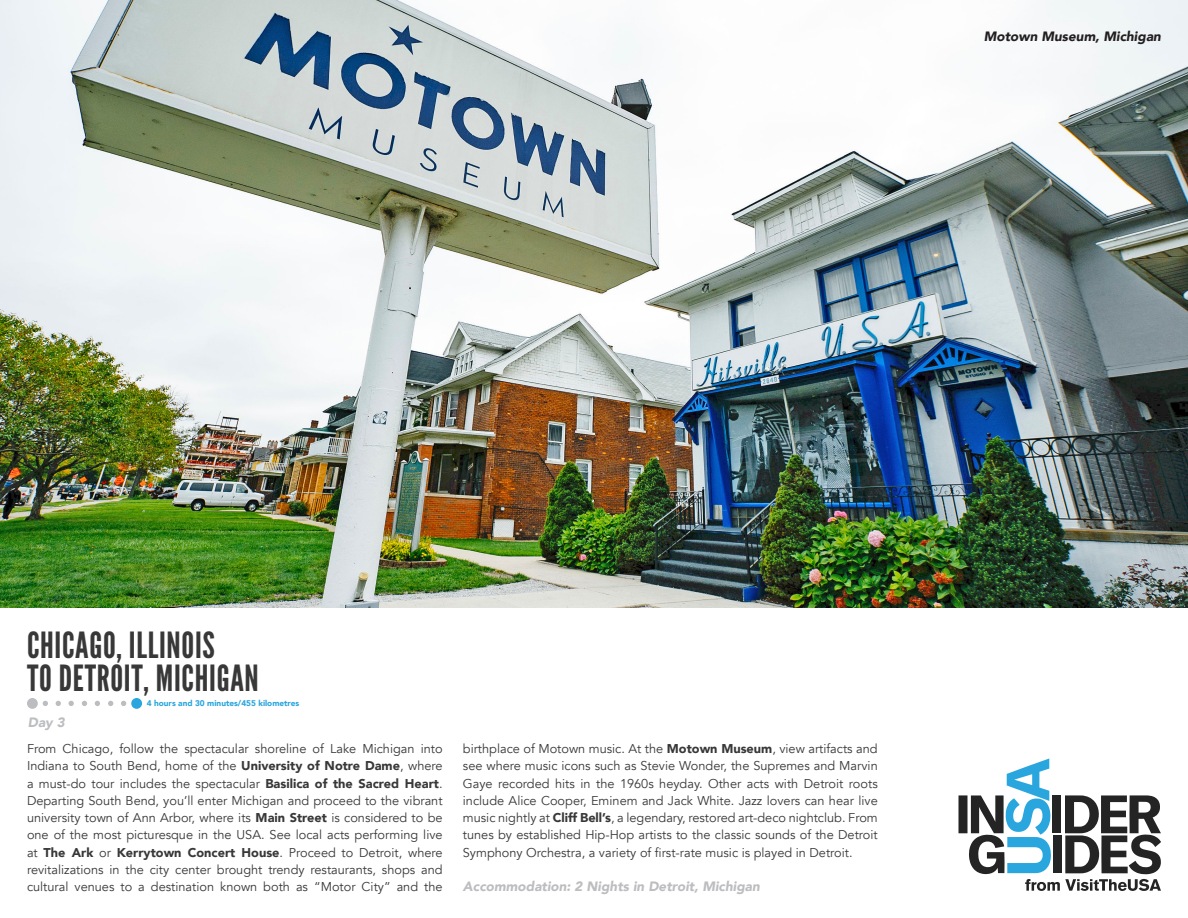
<style>
.page{position:relative;width:1188px;height:918px;background:#fff}
.page>*{position:absolute;margin:0;border:0;box-sizing:border-box;transform-origin:0 0}
.Section_Title_no_lin{font:36px "League Gothic";letter-spacing:.02em;color:#383839}
.Accommodation{font:italic 900 13.5px "Avenir";color:#bcbdc0}
.Photo_Caption{font:italic 900 13.5px "Avenir";color:#231f20}
.Section_Title_no_lin-2{font:italic 900 13.5px "Avenir";color:#bcbdc0}
.t1{font:12.75px/17.2px "Avenir";color:#383839;text-align:justify}
.t2{font:900 8.25px "Avenir";color:#2aa6de}
.s1{font-weight:900}
</style>
<div class="page">
<img style="left:0;top:0;width:1188px;height:607px">
<svg style="left:958px;top:759px;width:203px;height:132px"></svg>
<svg style="left:82px;top:701px;width:18px;height:5px"></svg>
<svg style="left:108px;top:701px;width:18px;height:5px"></svg>
<div style="left:131px;top:698px;width:11px;height:11px;background:#2aa6de;border-radius:50%"></div>
<div style="left:27px;top:698px;width:11px;height:11px;background:#bcbdc0;border-radius:50%"></div>
<svg style="left:43px;top:701px;width:31px;height:5px"></svg>
<p class="Photo_Caption" style="left:984px;top:25px;width:179px">Motown Museum, Michigan</p>
<p class="Section_Title_no_lin" style="left:27px;top:623px;width:189px">CHICAGO, ILLINOIS</p>
<p class="Section_Title_no_lin" style="left:27px;top:656px;width:233px">TO DETROIT, MICHIGAN</p>
<p class="Section_Title_no_lin-2" style="left:28px;top:711px;width:38px">Day 3</p>
<p class="t2" style="left:147px;top:696px;width:154px">4 hours and 30 minutes/455 kilometres</p>
<p class="t1" style="left:27px;top:740px;width:417px">From Chicago, follow the spectacular shoreline of Lake Michigan into Indiana to South Bend, home of the <span class="s1">University of Notre Dame</span>, where a must-do tour includes the spectacular <span class="s1">Basilica of the Sacred Heart</span>.<br>Departing South Bend, you’ll enter Michigan and proceed to the vibrant university town of Ann Arbor, where its <span class="s1">Main Street</span> is considered to be one of the most picturesque in the USA. See local acts performing live at <span class="s1">The Ark</span> or <span class="s1">Kerrytown Concert House</span>. Proceed to Detroit, where revitalizations in the city center brought trendy restaurants, shops and cultural venues to a destination known both as “Motor City” and the</p>
<p class="t1" style="left:463px;top:740px;width:416px">birthplace of Motown music. At the <span class="s1">Motown Museum</span>, view artifacts and see where music icons such as Stevie Wonder, the Supremes and Marvin Gaye recorded hits in the 1960s heyday. Other acts with Detroit roots include Alice Cooper, Eminem and Jack White. Jazz lovers can hear live music nightly at <span class="s1">Cliff Bell’s</span>, a legendary, restored art-deco nightclub. From tunes by established Hip-Hop artists to the classic sounds of the Detroit Symphony Orchestra, a variety of first-rate music is played in Detroit.</p>
<p class="Accommodation" style="left:463px;top:875px;width:298px">Accommodation: 2 Nights in Detroit, Michigan</p>
</div>
